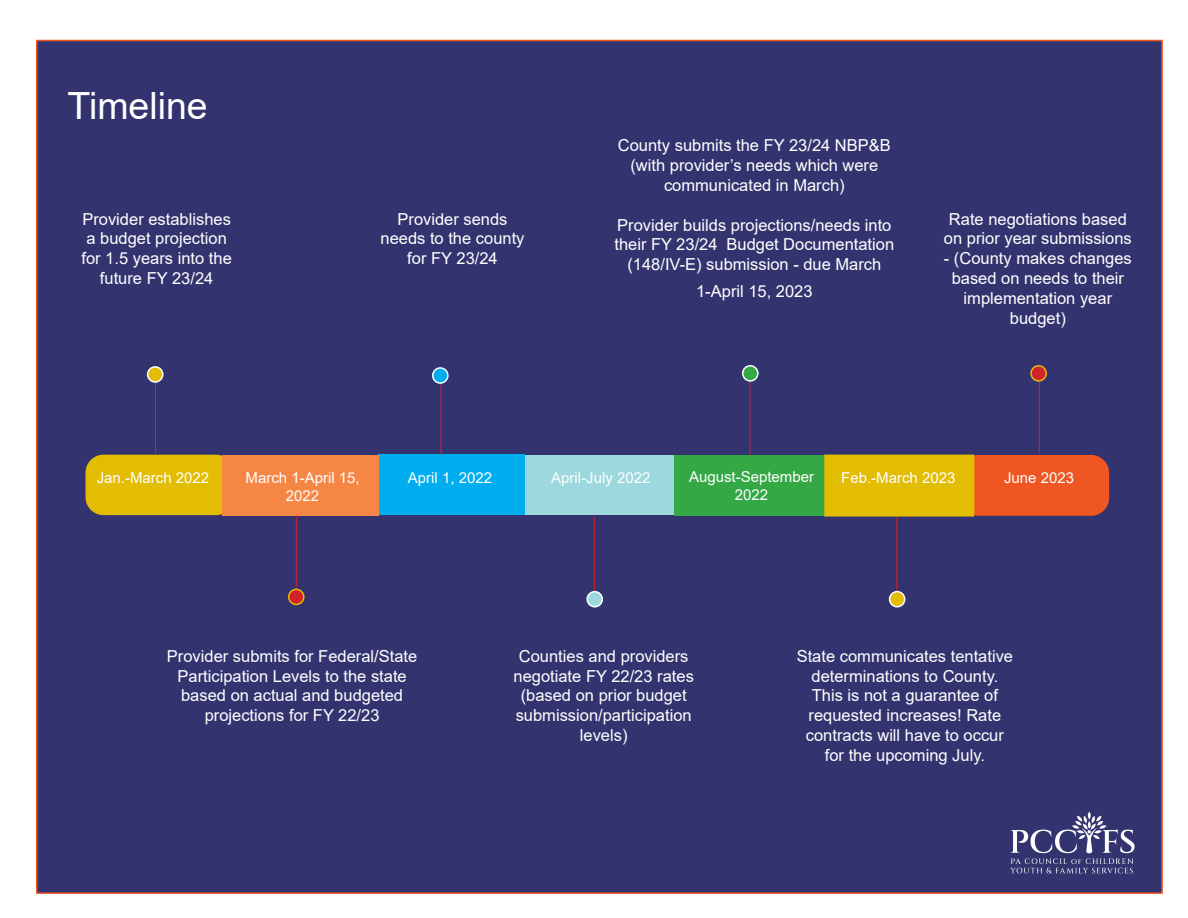
<style>
.page{position:relative;width:1188px;height:918px;background:#fff}
.page>*{position:absolute;margin:0;border:0;box-sizing:border-box;transform-origin:0 0}
.t1{font:37.5px "Arial";color:#fff}
.t2{font:16.5px/19.8px "Arial";color:#fff;text-align:center}
.t3{font:15px/18px "Arial";color:#fff;text-align:center}
</style>
<div class="page">
<div style="left:36px;top:40px;width:1127px;height:854px;background:#33346f;border:2px solid #f05622"></div>
<div style="left:378px;top:455px;width:147px;height:60px;background:#00aeef"></div>
<div style="left:86px;top:455px;width:148px;height:60px;background:#e3bc04;border-radius:18px"></div>
<div style="left:961px;top:455px;width:148px;height:61px;background:#f05622;border-radius:18px"></div>
<div style="left:222px;top:455px;width:156px;height:61px;background:#f68644"></div>
<div style="left:525px;top:455px;width:150px;height:60px;background:#9cd8de"></div>
<div style="left:674px;top:456px;width:151px;height:60px;background:#34a845"></div>
<div style="left:824px;top:455px;width:150px;height:62px;background:#e3bc04;border:2px solid #e3bc04"></div>
<hr style="left:155px;top:380px;width:1px;height:74px;background:#d2232a">
<hr style="left:441px;top:381px;width:1px;height:73px;background:#d2232a">
<hr style="left:750px;top:382px;width:1px;height:73px;background:#d2232a">
<hr style="left:1039px;top:380px;width:1px;height:73px;background:#d2232a">
<hr style="left:896px;top:517px;width:1px;height:74px;background:#d2232a">
<hr style="left:594px;top:517px;width:1px;height:74px;background:#d2232a">
<hr style="left:296px;top:515px;width:1px;height:74px;background:#d2232a">
<div style="left:148px;top:367px;width:15px;height:15px;background:#e3bc04;border-radius:50%"></div>
<div style="left:147px;top:366px;width:16px;height:17px;border:2px solid #fff;border-radius:50%"></div>
<div style="left:433px;top:368px;width:15px;height:15px;background:#00aeef;border-radius:50%"></div>
<div style="left:432px;top:367px;width:17px;height:17px;border:2px solid #fff;border-radius:50%"></div>
<div style="left:743px;top:366px;width:15px;height:15px;background:#34a845;border-radius:50%"></div>
<div style="left:742px;top:365px;width:17px;height:17px;border:2px solid #fff;border-radius:50%"></div>
<div style="left:1031px;top:366px;width:15px;height:15px;background:#d2232a;border-radius:50%"></div>
<div style="left:1030px;top:365px;width:17px;height:17px;border:2px solid #e3bc04;border-radius:50%"></div>
<div style="left:289px;top:589px;width:15px;height:15px;background:#d2232a;border-radius:50%"></div>
<div style="left:288px;top:589px;width:17px;height:16px;border:2px solid #e3bc04;border-radius:50%"></div>
<div style="left:587px;top:592px;width:15px;height:15px;background:#9cd8de;border-radius:50%"></div>
<div style="left:586px;top:591px;width:17px;height:17px;border:2px solid #fff;border-radius:50%"></div>
<div style="left:890px;top:592px;width:15px;height:15px;background:#e3bc04;border-radius:50%"></div>
<div style="left:889px;top:591px;width:16px;height:17px;border:2px solid #fff;border-radius:50%"></div>
<svg style="left:1010px;top:812px;width:125px;height:61px"></svg>
<h1 class="t1" style="left:68px;top:80px;width:142px">Timeline</h1>
<p class="t2" style="left:81px;top:209px;width:152px">Provider establishes a budget projection for 1.5 years into the future FY 23/24</p>
<p class="t2" style="left:381px;top:209px;width:146px">Provider sends needs to the county for FY 23/24</p>
<p class="t2" style="left:618px;top:136px;width:274px">County submits the FY 23/24 NBP&amp;B (with provider’s needs which were communicated in March)</p>
<p class="t2" style="left:615px;top:215px;width:281px">Provider builds projections/needs into their FY 23/24 Budget Documentation (148/IV-E) submission - due March</p>
<p class="t2" style="left:696px;top:281px;width:118px">1-April 15, 2023</p>
<p class="t2" style="left:944px;top:209px;width:189px">Rate negotiations based on prior year submissions</p>
<p class="t2" style="left:944px;top:248px;width:189px">- (County makes changes based on needs to their implementation year budget)</p>
<p class="t3" style="left:551px;top:469px;width:101px">April-July 2022</p>
<p class="t3" style="left:689px;top:467px;width:127px">August-September<br>2022</p>
<p class="t3" style="left:841px;top:469px;width:116px">Feb.-March 2023</p>
<p class="t3" style="left:97px;top:469px;width:114px">Jan.-March 2022</p>
<p class="t3" style="left:246px;top:469px;width:116px">March 1-April 15,</p>
<p class="t3" style="left:408px;top:469px;width:86px">April 1, 2022</p>
<p class="t3" style="left:1004px;top:469px;width:72px">June 2023</p>
<p class="t3" style="left:286px;top:487px;width:35px">2022</p>
<p class="t2" style="left:167px;top:646px;width:252px">Provider submits for Federal/State<br>Participation Levels to the state based on actual and budgeted projections for FY 22/23</p>
<p class="t2" style="left:514px;top:646px;width:182px">Counties and providers negotiate FY 22/23 rates (based on prior budget submission/participation levels)</p>
<p class="t2" style="left:797px;top:646px;width:218px">State communicates tentative determinations to County.<br>This is not a guarantee of requested increases! Rate contracts will have to occur for the upcoming July.</p>
</div>
